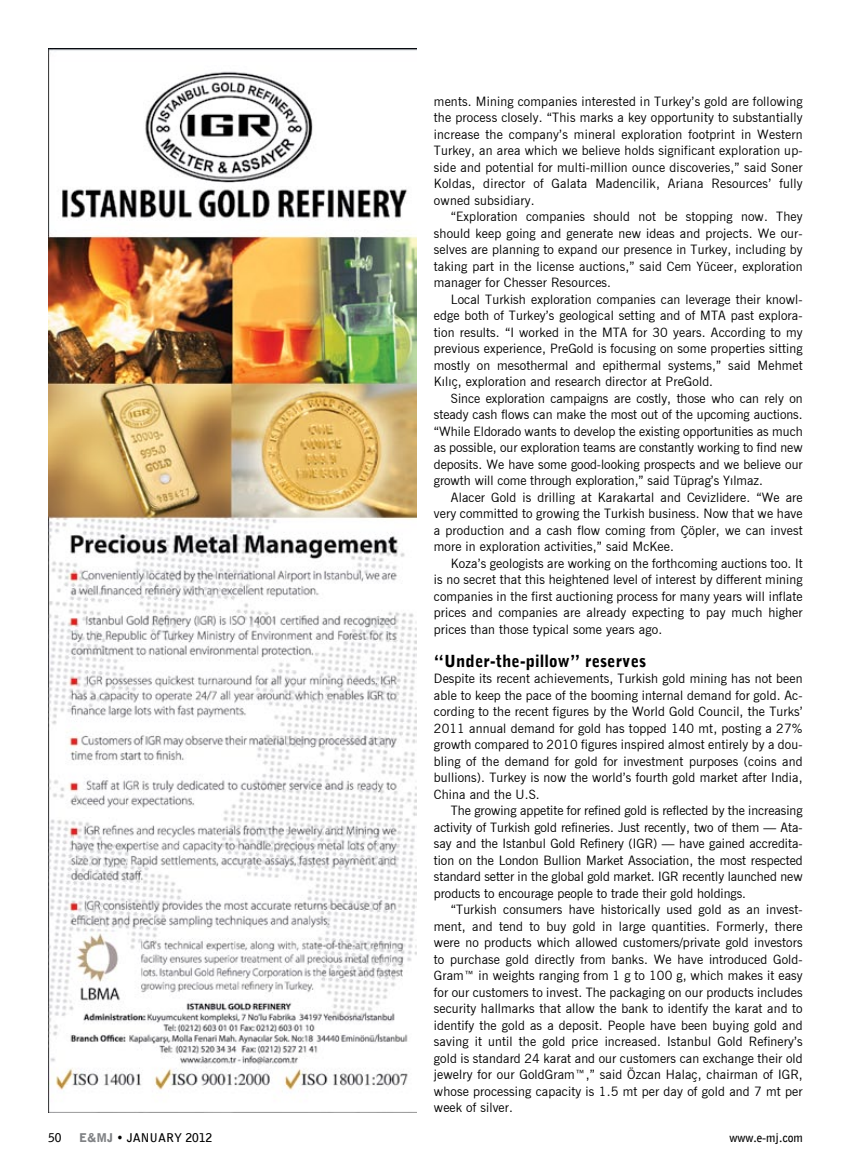
<style>
.page{position:relative;width:850px;height:1161px;background:#fff}
.page>*{position:absolute;margin:0;border:0;box-sizing:border-box;transform-origin:0 0}
.t1{font:900 16.5px "Bell Gothic BT";letter-spacing:.01em;color:#000}
.t2{font:12.75px/16.5px "News Gothic BT";letter-spacing:.01em;color:#000;text-align:justify}
.t3{font:700 12px "Bell Gothic BT";color:#000}
.s1{font-weight:900;color:#808285}
.s2{font-weight:900}
</style>
<div class="page">
<img style="left:48px;top:48px;width:369px;height:1065px">
<p class="t2" style="left:434px;top:93px;width:370px">ments. Mining companies interested in Turkey’s gold are following the process closely. “This marks a key opportunity to substantially increase the company’s mineral exploration footprint in Western Turkey, an area which we believe holds significant exploration up&shy;side and potential for multi-million ounce discoveries,” said Soner Koldas, director of Galata Madencilik, Ariana Resources’ fully owned subsidiary.</p>
<p class="t2" style="left:434px;top:208px;width:370px;text-indent:17px">“Exploration companies should not be stopping now. They should keep going and generate new ideas and projects. We our&shy;selves are planning to expand our presence in Turkey, including by taking part in the license auctions,” said Cem Yüceer, exploration manager for Chesser Resources.</p>
<p class="t2" style="left:434px;top:291px;width:370px;text-indent:17px">Local Turkish exploration companies can leverage their knowl&shy;edge both of Turkey’s geological setting and of MTA past explora&shy;tion results. “I worked in the MTA for 30 years. According to my previous experience, PreGold is focusing on some properties sitting mostly on mesothermal and epithermal systems,” said Mehmet Kılıç, exploration and research director at PreGold.</p>
<p class="t2" style="left:434px;top:390px;width:370px;text-indent:17px">Since exploration campaigns are costly, those who can rely on steady cash flows can make the most out of the upcoming auctions. “While Eldorado wants to develop the existing opportunities as much as possible, our exploration teams are constantly working to find new deposits. We have some good-looking prospects and we believe our growth will come through exploration,” said Tüprag’s Yılmaz.</p>
<p class="t2" style="left:434px;top:489px;width:370px;text-indent:17px">Alacer Gold is drilling at Karakartal and Cevizlidere. “We are very committed to growing the Turkish business. Now that we have a production and a cash flow coming from Çöpler, we can invest more in exploration activities,” said McKee.</p>
<p class="t2" style="left:434px;top:555px;width:370px;text-indent:17px">Koza’s geologists are working on the forthcoming auctions too. It is no secret that this heightened level of interest by different mining companies in the first auctioning process for many years will inflate prices and companies are already expecting to pay much higher prices than those typical some years ago.</p>
<p class="t1" style="left:434px;top:651px;width:214px">“Under-the-pillow” reserves</p>
<p class="t2" style="left:434px;top:670px;width:370px">Despite its recent achievements, Turkish gold mining has not been able to keep the pace of the booming internal demand for gold. Ac&shy;cording to the recent figures by the World Gold Council, the Turks’ 2011 annual demand for gold has topped 140 mt, posting a 27% growth compared to 2010 figures inspired almost entirely by a dou&shy;bling of the demand for gold for investment purposes (coins and bullions). Turkey is now the world’s fourth gold market after India, China and the U.S.</p>
<p class="t2" style="left:434px;top:802px;width:370px;text-indent:17px">The growing appetite for refined gold is reflected by the increasing activity of Turkish gold refineries. Just recently, two of them — Ata&shy;say and the Istanbul Gold Refinery (IGR) — have gained accredita&shy;tion on the London Bullion Market Association, the most respected standard setter in the global gold market. IGR recently launched new products to encourage people to trade their gold holdings.</p>
<p class="t2" style="left:434px;top:901px;width:370px;text-indent:17px">“Turkish consumers have historically used gold as an invest&shy;ment, and tend to buy gold in large quantities. Formerly, there were no products which allowed customers/private gold investors to purchase gold directly from banks. We have introduced Gold-Gram™ in weights ranging from 1 g to 100 g, which makes it easy for our customers to invest. The packaging on our products includes security hallmarks that allow the bank to identify the karat and to identify the gold as a deposit. People have been buying gold and saving it until the gold price increased. Istanbul Gold Refinery’s gold is standard 24 karat and our customers can exchange their old jewelry for our GoldGram™,” said Özcan Halaç, chairman of IGR, whose processing capacity is 1.5 mt per day of gold and 7 mt per week of silver.</p>
<p class="t3" style="left:48px;top:1129px;width:15px">50</p>
<p class="t3" style="left:79px;top:1129px;width:135px"><span class="s1">E&amp;MJ</span> <span class="s2">•</span> JANUARY 2012</p>
<p class="t3" style="left:729px;top:1129px;width:75px">www.e-mj.com</p>
</div>
